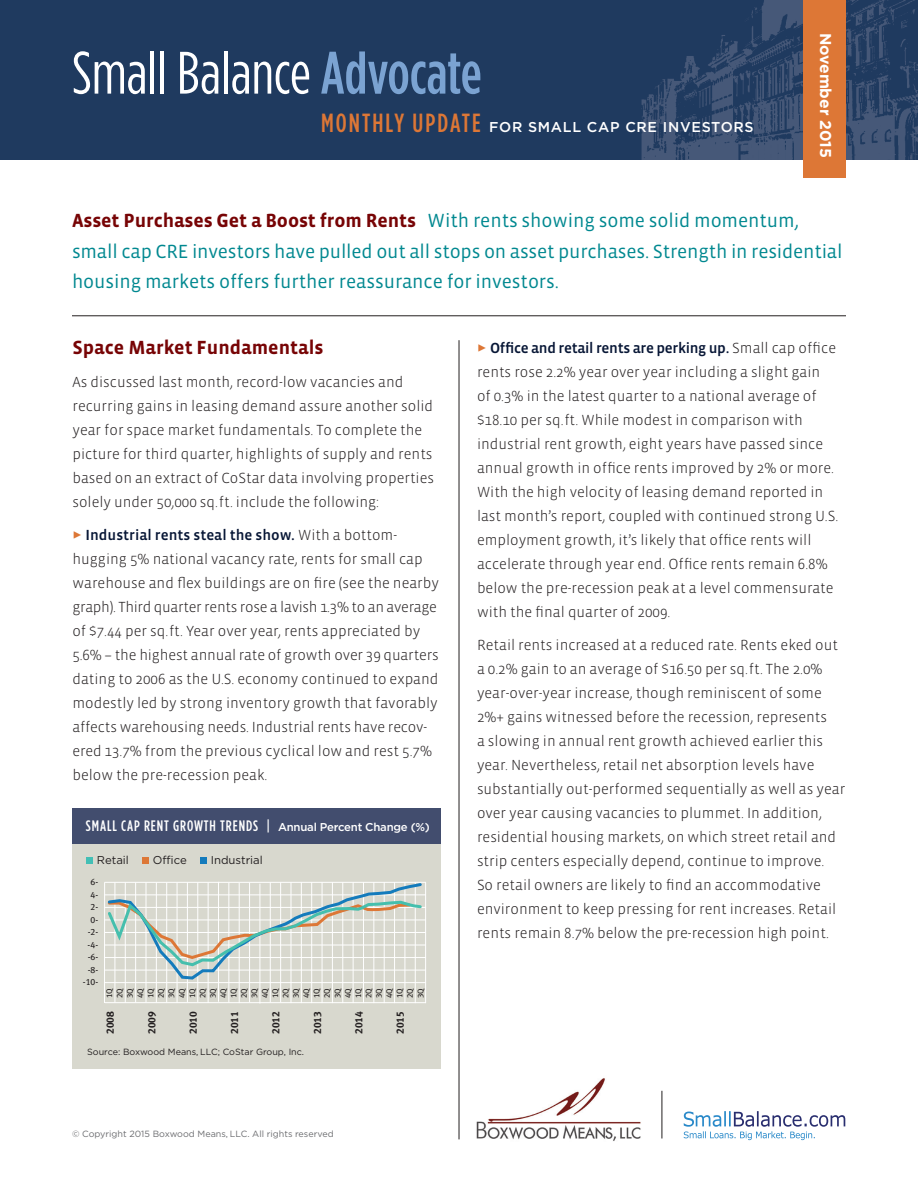
<style>
.page{position:relative;width:918px;height:1188px;background:#fff}
.page>*{position:absolute;margin:0;border:0;box-sizing:border-box;transform-origin:0 0}
.t1{font:59.7px "Gotham Condensed";color:#fff}
.t2{font:19.5px/30.8px "Vista Sans";letter-spacing:-.005em;color:#008890}
.t3{font:700 19.5px "Vista Sans";color:#770405}
.t4{font:700 15.75px "Gotham";color:#fff}
.t5{font:500 15.15px "Gotham Condensed";letter-spacing:.06em;color:#fff}
.t6{font:300 15px/24px "Vista Sans";color:#231f20}
.t7{font:15px "Vista Sans Med";letter-spacing:-.02em;color:#081736}
.t8{font:15px "Vista Sans Med";color:#081736}
.t9{font:500 14.25px "Gotham";letter-spacing:.05em;color:#fff}
.t10{font:11.4px "Gotham";color:#231f20}
.t11{font:700 10.65px "Meta Plus Lining";color:#231f20}
.t12{font:9.15px/12.6px "Meta Plus Lining";color:#231f20;text-align:right}
.t13{font:9px "Gotham";color:#6c6d70}
.t14{font:9px "Gotham";color:#231f20}
.t15{font:8.25px/10.4px "Meta Plus Lining";color:#231f20;text-align:justify}
.s1{font-weight:500;color:#7ba3d2}
.s2{font-family:"Gotham Condensed";font-size:26.25px;color:#dd7736}
.s3{font-weight:700;color:#770405}
.s4{color:#dd7736}
.s5{font-family:"Vista Sans";font-weight:300;color:#231f20}
.s6{font-family:"Gotham";font-size:11.4px}
</style>
<div class="page">
<img style="left:0;top:0;width:918px;height:159px">
<svg style="left:684px;top:1111px;width:161px;height:29px"></svg>
<hr style="left:72px;top:316px;width:774px;height:1px;background:#231f20">
<div style="left:804px;top:0;width:42px;height:177px;background:#dd7736"></div>
<hr style="left:459px;top:340px;width:1px;height:799px;background:#231f20">
<hr style="left:662px;top:1091px;width:1px;height:47px;background:#231f20">
<img style="left:476px;top:1078px;width:165px;height:63px">
<div style="left:72px;top:815px;width:369px;height:254px;background:#d8d8ce"></div>
<hr style="left:104px;top:882px;width:322px;height:1px;background:#fff">
<hr style="left:104px;top:894px;width:322px;height:1px;background:#fff">
<hr style="left:104px;top:920px;width:322px;height:1px;background:#fff">
<hr style="left:104px;top:945px;width:322px;height:1px;background:#fff">
<hr style="left:104px;top:970px;width:322px;height:1px;background:#fff">
<hr style="left:105px;top:957px;width:321px;height:1px;background:#fff">
<hr style="left:105px;top:982px;width:321px;height:1px;background:#fff">
<hr style="left:105px;top:1002px;width:321px;height:1px;background:#fff">
<hr style="left:104px;top:882px;width:1px;height:121px;background:#fff">
<hr style="left:115px;top:882px;width:1px;height:120px;background:#fff">
<hr style="left:125px;top:882px;width:1px;height:121px;background:#fff">
<hr style="left:135px;top:882px;width:1px;height:120px;background:#fff">
<hr style="left:146px;top:882px;width:1px;height:120px;background:#fff">
<hr style="left:156px;top:882px;width:1px;height:120px;background:#fff">
<hr style="left:166px;top:882px;width:1px;height:120px;background:#fff">
<hr style="left:177px;top:882px;width:1px;height:121px;background:#fff">
<hr style="left:187px;top:882px;width:1px;height:120px;background:#fff">
<hr style="left:197px;top:882px;width:1px;height:120px;background:#fff">
<hr style="left:208px;top:882px;width:1px;height:121px;background:#fff">
<hr style="left:218px;top:882px;width:1px;height:120px;background:#fff">
<hr style="left:228px;top:883px;width:1px;height:119px;background:#fff">
<hr style="left:239px;top:883px;width:1px;height:120px;background:#fff">
<hr style="left:249px;top:883px;width:1px;height:119px;background:#fff">
<hr style="left:260px;top:884px;width:1px;height:120px;background:#fff">
<hr style="left:270px;top:882px;width:1px;height:120px;background:#fff">
<hr style="left:280px;top:882px;width:1px;height:120px;background:#fff">
<div style="left:72px;top:808px;width:369px;height:36px;background:#424d6e"></div>
<hr style="left:105px;top:907px;width:321px;height:1px;background:#fff">
<hr style="left:425px;top:882px;width:1px;height:121px;background:#fff">
<hr style="left:405px;top:882px;width:1px;height:121px;background:#fff">
<hr style="left:373px;top:882px;width:1px;height:121px;background:#fff">
<hr style="left:384px;top:882px;width:1px;height:121px;background:#fff">
<hr style="left:342px;top:882px;width:1px;height:121px;background:#fff">
<hr style="left:363px;top:882px;width:1px;height:121px;background:#fff">
<hr style="left:353px;top:882px;width:1px;height:121px;background:#fff">
<hr style="left:332px;top:882px;width:1px;height:121px;background:#fff">
<hr style="left:322px;top:882px;width:1px;height:121px;background:#fff">
<hr style="left:311px;top:882px;width:1px;height:121px;background:#fff">
<hr style="left:301px;top:882px;width:1px;height:121px;background:#fff">
<hr style="left:291px;top:882px;width:1px;height:121px;background:#fff">
<div style="left:86px;top:857px;width:7px;height:7px;background:#43bfb5"></div>
<div style="left:200px;top:857px;width:6px;height:7px;background:#147bbc"></div>
<div style="left:143px;top:857px;width:6px;height:7px;background:#dd7736"></div>
<hr style="left:105px;top:932px;width:321px;height:1px;background:#fff">
<hr style="left:394px;top:882px;width:1px;height:121px;background:#fff">
<hr style="left:415px;top:882px;width:1px;height:121px;background:#fff">
<svg style="left:105px;top:881px;width:319px;height:100px"></svg>
<h1 class="t1" style="left:72px;top:41px;width:411px">Small Balance <span class="s1">ADVOCATE</span></h1>
<p class="t9" style="left:321px;top:118px;width:432px"><span class="s2">MONTHLY UPDATE</span> for Small Cap CRE Investors</p>
<p class="t4" style="left:835px;top:33px;width:127px;rotate:90deg">November 2015</p>
<h2 class="t2" style="left:72px;top:205px;width:772px"><span class="s3">Asset Purchases Get a Boost from Rents</span> With rents showing some solid momentum, small cap CRE investors have pulled out all stops on asset purchases. Strength in residential housing markets offers further reassurance for investors.</h2>
<h2 class="t3" style="left:72px;top:338px;width:253px">Space Market Fundamentals</h2>
<p class="t6" style="left:72px;top:371px;width:363px">As discussed last month, record-low vacancies and recurring gains in leasing demand assure another solid year for space market fundamentals. To complete the picture for third quarter, highlights of supply and rents based on an extract of CoStar data involving properties solely under 50,000 sq. ft. include the following:</p>
<p class="t8" style="left:72px;top:528px;width:326px"><span class="s4">✓</span> Industrial rents steal the show. <span class="s5">With a bottom-</span></p>
<p class="t6" style="left:72px;top:548px;width:368px">hugging 5% national vacancy rate, rents for small cap warehouse and flex buildings are on fire (see the nearby graph). Third quarter rents rose a lavish 1.3% to an average of $7.44 per sq. ft. Year over year, rents appreciated by 5.6% – the highest annual rate of growth over 39 quarters dating to 2006 as the U.S. economy continued to expand modestly led by strong inventory growth that favorably affects warehousing needs. Industrial rents have recov&shy;ered 13.7% from the previous cyclical low and rest 5.7% below the pre-recession peak.</p>
<p class="t5" style="left:86px;top:818px;width:346px">SMALL CAP RENT GROWTH TRENDS | <span class="s6">Annual Percent Change (%)</span></p>
<p class="t10" style="left:97px;top:854px;width:33px">Retail</p>
<p class="t10" style="left:153px;top:854px;width:36px">Office</p>
<p class="t10" style="left:211px;top:854px;width:54px">Industrial</p>
<p class="t12" style="left:83px;top:876px;width:17px">6-<br>4-<br>2-<br>0- -2- -4- -6- -8- -10-</p>
<p class="t15" style="left:104px;top:998px;width:12px;rotate:-90deg">1Q 2Q 3Q 4Q 1Q 2Q 3Q 4Q 1Q 2Q 3Q 4Q 1Q 2Q 3Q 4Q 1Q 2Q 3Q 4Q 1Q 2Q 3Q 4Q 1Q 2Q 3Q 4Q 1Q 2Q 3Q</p>
<p class="t11" style="left:104px;top:1034px;width:24px;rotate:-90deg">2008</p>
<p class="t11" style="left:146px;top:1034px;width:24px;rotate:-90deg">2009</p>
<p class="t11" style="left:187px;top:1034px;width:24px;rotate:-90deg">2010</p>
<p class="t11" style="left:228px;top:1034px;width:24px;rotate:-90deg">2011</p>
<p class="t11" style="left:270px;top:1034px;width:24px;rotate:-90deg">2012</p>
<p class="t11" style="left:311px;top:1034px;width:24px;rotate:-90deg">2013</p>
<p class="t11" style="left:353px;top:1034px;width:24px;rotate:-90deg">2014</p>
<p class="t11" style="left:394px;top:1034px;width:24px;rotate:-90deg">2015</p>
<p class="t14" style="left:87px;top:1047px;width:219px">Source: Boxwood Means, LLC; CoStar Group, Inc.</p>
<p class="t13" style="left:72px;top:1129px;width:263px">© Copyright 2015 Boxwood Means, LLC. All rights reserved</p>
<p class="t7" style="left:477px;top:341px;width:361px"><span class="s4">✓</span> Office and retail rents are perking up. <span class="s5">Small cap office</span></p>
<p class="t6" style="left:477px;top:361px;width:363px">rents rose 2.2% year over year including a slight gain<br>of 0.3% in the latest quarter to a national average of $18.10 per sq. ft. While modest in comparison with industrial rent growth, eight years have passed since annual growth in office rents improved by 2% or more.<br>With the high velocity of leasing demand reported in last month’s report, coupled with continued strong U.S. employment growth, it’s likely that office rents will accelerate through year end. Office rents remain 6.8% below the pre-recession peak at a level commensurate with the final quarter of 2009.</p>
<p class="t6" style="left:477px;top:634px;width:370px">Retail rents increased at a reduced rate. Rents eked out a 0.2% gain to an average of $16.50 per sq. ft. The 2.0% year-over-year increase, though reminiscent of some 2%+ gains witnessed before the recession, represents<br>a slowing in annual rent growth achieved earlier this year. Nevertheless, retail net absorption levels have substantially out-performed sequentially as well as year over year causing vacancies to plummet. In addition, residential housing markets, on which street retail and strip centers especially depend, continue to improve.<br>So retail owners are likely to find an accommodative environment to keep pressing for rent increases. Retail rents remain 8.7% below the pre-recession high point.</p>
</div>
